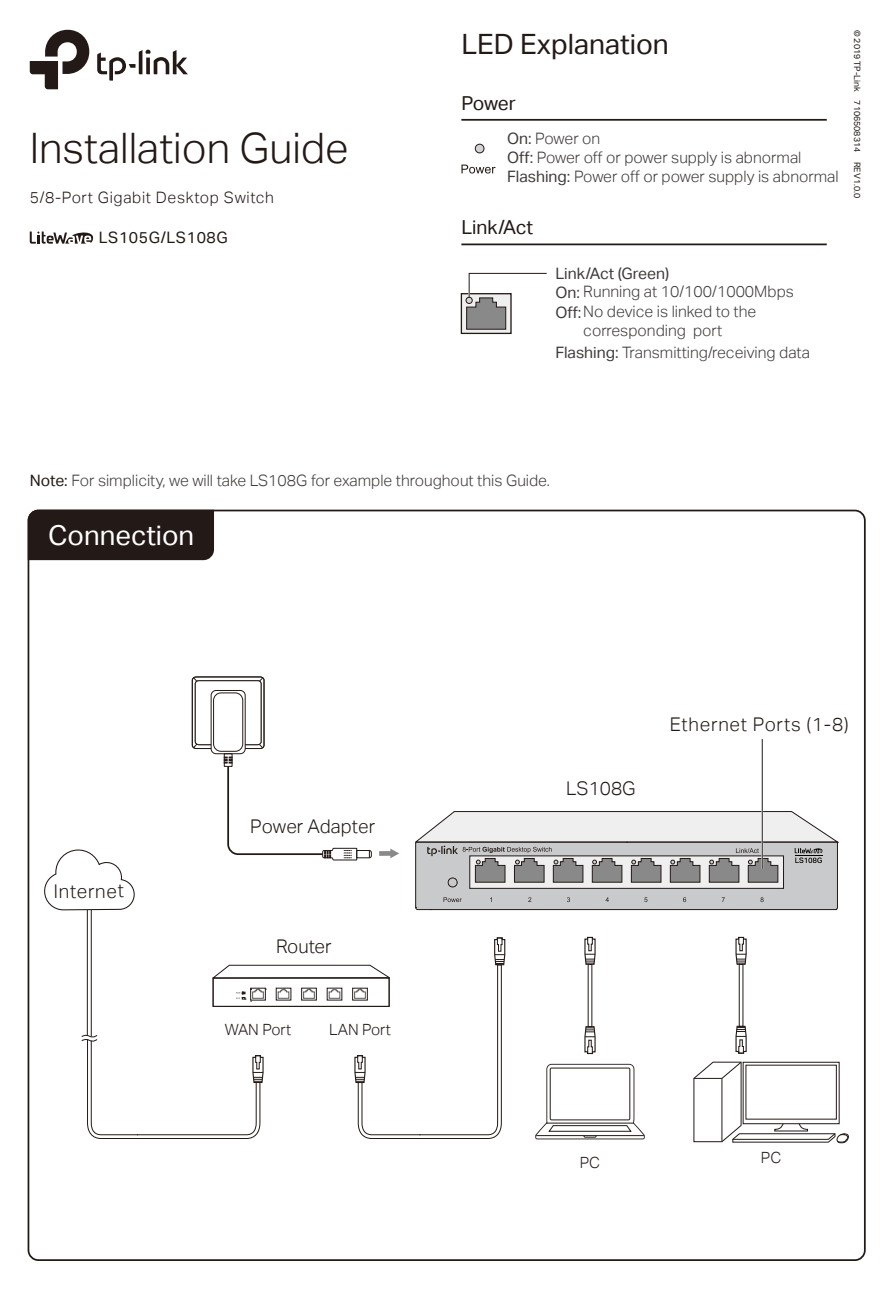
<style>
.page{position:relative;width:893px;height:1290px;background:#fff}
.page>*{position:absolute;margin:0;border:0;box-sizing:border-box;transform-origin:0 0}
.t1{font:42px "TP Link Aktiv Light";color:#231916}
.t2{font:28px "TP Link Aktiv Regular";color:#231916}
.t3{font:27.47px "TP Link Aktiv Regular";color:#fff}
.t4{font:19.25px "TP Link Aktiv Regular";color:#231916}
.t5{font:18.9px "TP Link Aktiv Light";color:#231916}
.t6{font:18.9px "TP Link Aktiv Light";letter-spacing:.04em;color:#231916}
.t7{font:15.75px/18.9px "TP Link Aktiv Light";color:#3f3b3a;text-align:center}
.t8{font:15.75px "TP Link Aktiv Light";letter-spacing:.04em;color:#231916}
.t9{font:15.75px "TP Link Aktiv Regular";color:#3f3b3a}
.t10{font:15.75px "TP Link Aktiv Regular";letter-spacing:.04em;color:#231916}
.t11{font:15.4px "TP Link Aktiv Light";color:#231916}
.t12{font:8.75px "TP Link Aktiv Regular";color:#231916}
.s1{font-family:"TP Link Aktiv Regular"}
.s2{font-family:"TP Link Aktiv Regular";color:#231916}
</style>
<div class="page">
<svg style="left:535px;top:1064px;width:110px;height:75px"></svg>
<svg style="left:584px;top:1025px;width:12px;height:29px"></svg>
<hr style="left:87px;top:910px;width:1px;height:125px;background:#231916">
<hr style="left:91px;top:910px;width:1px;height:126px;background:#231916">
<svg style="left:44px;top:849px;width:91px;height:61px"></svg>
<svg style="left:81px;top:937px;width:425px;height:202px"></svg>
<svg style="left:584px;top:936px;width:12px;height:29px"></svg>
<svg style="left:693px;top:1061px;width:156px;height:82px"></svg>
<svg style="left:735px;top:1025px;width:12px;height:29px"></svg>
<div style="left:739px;top:964px;width:4px;height:63px;border:1px solid #231916"></div>
<svg style="left:735px;top:936px;width:12px;height:29px"></svg>
<svg style="left:191px;top:676px;width:74px;height:73px"></svg>
<div style="left:211px;top:690px;width:34px;height:64px;background:#fff;border-radius:5px"></div>
<div style="left:211px;top:690px;width:35px;height:64px;border:1px solid #231916;border-radius:5px"></div>
<div style="left:213px;top:693px;width:30px;height:58px;border:1px solid #231916;border-radius:7px"></div>
<div style="left:224px;top:753px;width:8px;height:14px;border:1px solid #231916"></div>
<svg style="left:379px;top:848px;width:20px;height:10px"></svg>
<svg style="left:224px;top:757px;width:148px;height:104px"></svg>
<hr style="left:762px;top:739px;width:1px;height:130px;background:#231916">
<hr style="left:461px;top:243px;width:366px;height:2px;background:#231916">
<div style="left:461px;top:294px;width:50px;height:39px;background:#efeff0"></div>
<div style="left:461px;top:293px;width:51px;height:41px;border:1px solid #231916"></div>
<svg style="left:466px;top:272px;width:81px;height:58px"></svg>
<div style="left:466px;top:297px;width:6px;height:7px;border:1px solid #231916;border-radius:50%"></div>
<svg style="left:461px;top:165px;width:35px;height:9px"></svg>
<hr style="left:461px;top:119px;width:366px;height:2px;background:#231916">
<div style="left:475px;top:144px;width:9px;height:9px;background:#d3d4d4;border-radius:50%"></div>
<div style="left:475px;top:144px;width:9px;height:9px;border:1px solid #231916;border-radius:50%"></div>
<div style="left:27px;top:509px;width:188px;height:52px;background:#231916"></div>
<svg style="left:415px;top:811px;width:424px;height:99px"></svg>
<svg style="left:30px;top:231px;width:63px;height:13px"></svg>
<svg style="left:30px;top:30px;width:59px;height:59px"></svg>
<svg style="left:97px;top:50px;width:91px;height:31px"></svg>
<h1 class="t1" style="left:30px;top:124px;width:321px">Installation Guide</h1>
<p class="t8" style="left:30px;top:188px;width:246px">5/8-Port Gigabit Desktop Switch</p>
<p class="t10" style="left:99px;top:228px;width:130px">LS105G/LS108G</p>
<h2 class="t2" style="left:461px;top:28px;width:209px">LED Explanation</h2>
<p class="t4" style="left:461px;top:92px;width:56px">Power</p>
<p class="t7" style="left:507px;top:129px;width:333px;text-align:left"><span class="s1">On:</span> Power on<br><span class="s1">Off:</span> Power off or power supply is abnormal<br><span class="s1">Flashing:</span> Power off or power supply is abnormal</p>
<p class="t4" style="left:461px;top:217px;width:73px">Link/Act</p>
<p class="t9" style="left:555px;top:264px;width:115px">Link/Act (Green)</p>
<p class="t7" style="left:555px;top:282px;width:240px"><span class="s1">On:</span> Running at 10/100/1000Mbps</p>
<p class="t7" style="left:555px;top:302px;width:202px"><span class="s1">Off:</span>No device is linked to the corresponding port</p>
<p class="t7" style="left:555px;top:343px;width:256px"><span class="s1">Flashing:</span> Transmitting/receiving data</p>
<p class="t12" style="left:862px;top:30px;width:170px;rotate:90deg">© 2019 TP-Link 7106508314 REV1.0.0</p>
<p class="t7" style="left:30px;top:471px;width:521px"><span class="s2">Note:</span> For simplicity, we will take LS108G for example throughout this Guide.</p>
<h3 class="t3" style="left:48px;top:519px;width:148px">Connection</h3>
<p class="t5" style="left:54px;top:880px;width:72px">Internet</p>
<p class="t5" style="left:250px;top:815px;width:126px">Power Adapter</p>
<p class="t5" style="left:276px;top:935px;width:57px">Router</p>
<p class="t11" style="left:225px;top:1021px;width:68px">WAN Port</p>
<p class="t11" style="left:329px;top:1021px;width:63px">LAN Port</p>
<p class="t5" style="left:566px;top:777px;width:71px">LS108G</p>
<p class="t6" style="left:670px;top:713px;width:180px">Ethernet Ports (1-8)</p>
<p class="t11" style="left:580px;top:1153px;width:22px">PC</p>
<p class="t11" style="left:761px;top:1149px;width:22px">PC</p>
</div>
